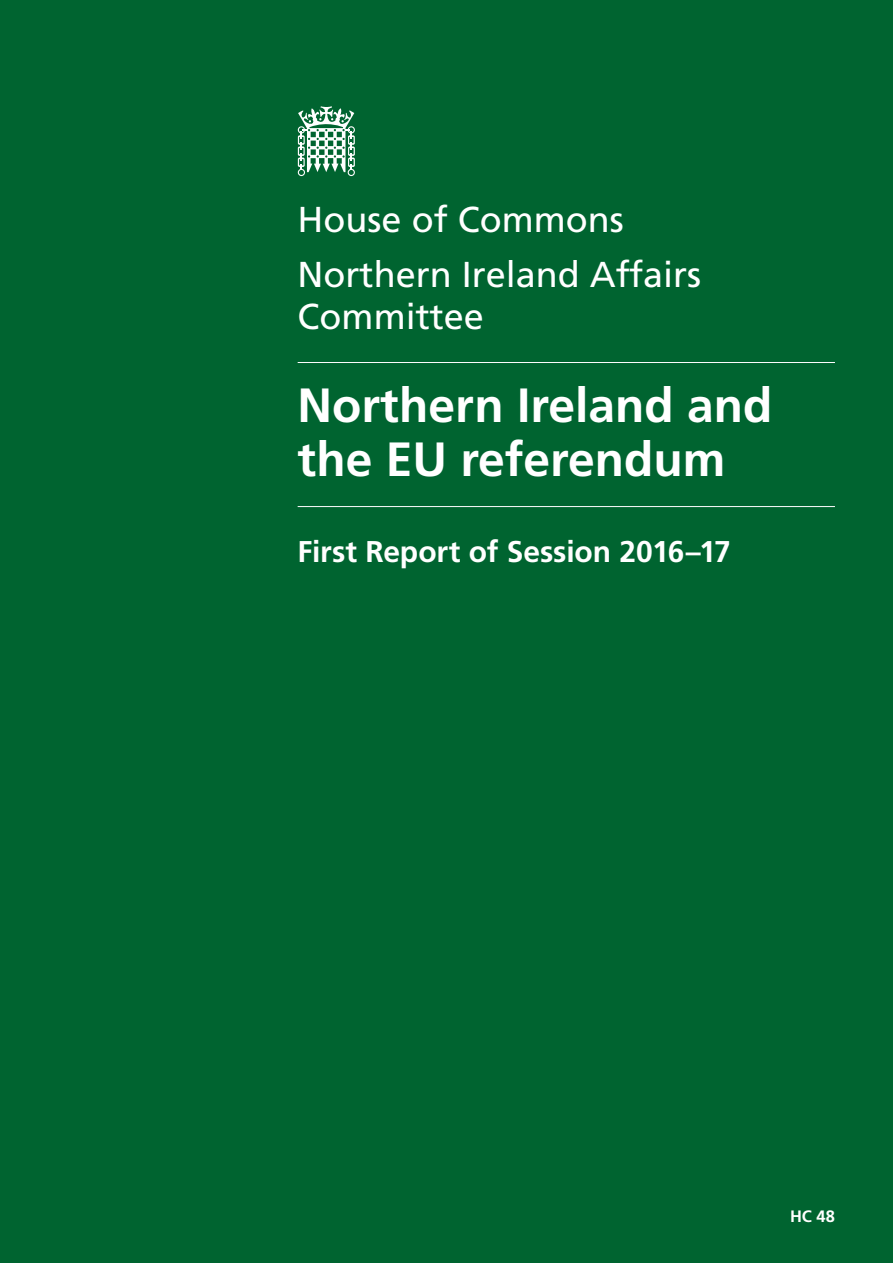
<style>
.page{position:relative;width:893px;height:1263px;background:#006430}
.page>*{position:absolute;margin:0;border:0;box-sizing:border-box;transform-origin:0 0}
.Cover_Report{font:700 48px/54px "Frutiger LT Std";color:#fff}
.Cover_Committee_Name{font:36px/42px "Frutiger LT Std";color:#fff}
.Cover_House_of_Commo{font:36px "Frutiger LT Std";color:#fff}
.Cover_Report_Number{font:700 30px "Frutiger LT Std";letter-spacing:-.005em;color:#fff}
.Cover_HC_No{font:700 16.5px "Frutiger LT Std";color:#fff}
</style>
<div class="page">
<hr style="left:298px;top:362px;width:537px;height:1px;background:#fff">
<hr style="left:298px;top:506px;width:537px;height:1px;background:#fff">
<svg style="left:298px;top:106px;width:57px;height:70px"></svg>
<p class="Cover_House_of_Commo" style="left:298px;top:198px;width:328px">House of Commons</p>
<h2 class="Cover_Committee_Name" style="left:298px;top:254px;width:405px">Northern Ireland Affairs<br>Committee</h2>
<h1 class="Cover_Report" style="left:298px;top:379px;width:476px">Northern Ireland and the EU referendum</h1>
<p class="Cover_Report_Number" style="left:298px;top:534px;width:435px">First Report of Session 2016–17</p>
<p class="Cover_HC_No" style="left:790px;top:1207px;width:46px">HC 48</p>
</div>
